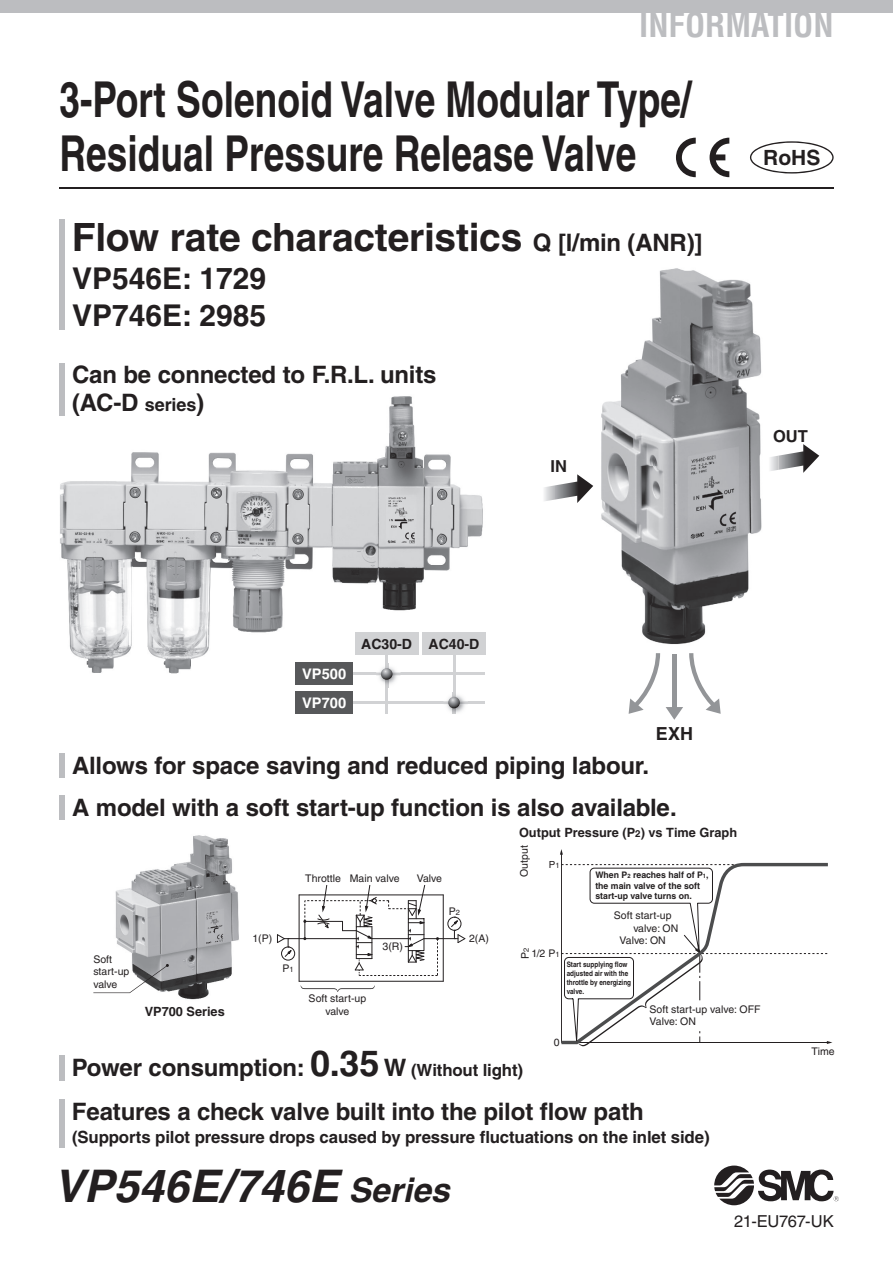
<style>
.page{position:relative;width:893px;height:1263px;background:#fff}
.page>*{position:absolute;margin:0;border:0;box-sizing:border-box;transform-origin:0 0}
.t1{font:700 49.5px/54px "Helvetica";color:#231f20;scale:.75 1}
.t2{font:italic 700 45px "Helvetica";color:#231f20}
.t3{font:700 39px "Helvetica";letter-spacing:-.005em;color:#231f20}
.t4{font:700 condensed 33px "Helvetica";color:#bcbdc0}
.t5{font:700 30px/37.5px "Helvetica";color:#231f20}
.t6{font:700 24px/41.4px "Helvetica";letter-spacing:-.01em;color:#231f20}
.t7{font:700 21px "Helvetica";color:#231f20}
.t8{font:700 18px "Helvetica";color:#231f20}
.t9{font:700 16.8px "Helvetica";letter-spacing:-.005em;color:#231f20}
.t10{font:16.5px "Helvetica";letter-spacing:-.02em;color:#231f20}
.t11{font:700 16.5px "Helvetica";color:#231f20}
.t12{font:700 14.7px/29px "Helvetica";color:#fff}
.t13{font:700 14.1px "Helvetica";color:#231f20}
.t14{font:700 12.75px "Helvetica";color:#231f20}
.t15{font:10.5px/12.6px "Helvetica";color:#231f20}
.t16{font:9.75px "Helvetica";color:#231f20}
.t17{font:700 9px/10.5px "Helvetica";color:#231f20}
.t18{font:700 7.5px/9px "Helvetica";color:#231f20;scale:.85 1}
.s1{font-size:24px}
.s2{font-size:18px}
.s3{font-size:9.75px}
.s4{font-size:7.5px}
.s5{font-size:6px}
.s6{font-size:36px}
.s7{font-size:16.8px}
.s8{font-size:33.75px}
</style>
<div class="page">
<hr style="left:424px;top:938px;width:34px;height:1px;background:#231f20">
<hr style="left:284px;top:938px;width:72px;height:1px;background:#231f20">
<hr style="left:299px;top:895px;width:1px;height:86px;background:#231f20">
<hr style="left:443px;top:895px;width:1px;height:86px;background:#231f20">
<hr style="left:299px;top:981px;width:144px;height:1px;background:#231f20">
<hr style="left:299px;top:895px;width:144px;height:1px;background:#231f20">
<div style="left:281px;top:947px;width:14px;height:13px;border:1px solid #231f20;border-radius:50%"></div>
<div style="left:447px;top:917px;width:14px;height:14px;border:1px solid #231f20;border-radius:50%"></div>
<svg style="left:277px;top:934px;width:19px;height:23px"></svg>
<svg style="left:450px;top:917px;width:15px;height:26px"></svg>
<svg style="left:300px;top:986px;width:75px;height:6px"></svg>
<svg style="left:303px;top:885px;width:136px;height:91px"></svg>
<img style="left:601px;top:268px;width:177px;height:376px">
<img style="left:59px;top:396px;width:426px;height:285px">
<hr style="left:305px;top:673px;width:179px;height:2px;background:#d1d2d4">
<hr style="left:305px;top:702px;width:179px;height:2px;background:#d1d2d4">
<hr style="left:385px;top:646px;width:3px;height:68px;background:#d1d2d4">
<hr style="left:453px;top:646px;width:2px;height:68px;background:#d1d2d4">
<div style="left:295px;top:663px;width:58px;height:22px;background:#57585a"></div>
<div style="left:295px;top:692px;width:58px;height:22px;background:#57585a"></div>
<img style="left:376px;top:664px;width:24px;height:4px">
<img style="left:385px;top:664px;width:3px;height:4px">
<svg style="left:376px;top:668px;width:24px;height:20px"></svg>
<img style="left:443px;top:692px;width:24px;height:22px">
<img style="left:443px;top:702px;width:24px;height:2px">
<img style="left:453px;top:692px;width:2px;height:22px">
<svg style="left:448px;top:697px;width:12px;height:11px"></svg>
<div style="left:355px;top:632px;width:63px;height:23px;background:#d1d2d4"></div>
<div style="left:422px;top:632px;width:64px;height:23px;background:#d1d2d4"></div>
<img style="left:544px;top:485px;width:11px;height:16px">
<img style="left:555px;top:474px;width:38px;height:29px">
<img style="left:778px;top:444px;width:41px;height:29px">
<img style="left:768px;top:456px;width:10px;height:16px">
<hr style="left:59px;top:188px;width:774px;height:1px;background:#231f20">
<svg style="left:689px;top:653px;width:31px;height:61px"></svg>
<svg style="left:628px;top:653px;width:55px;height:67px"></svg>
<div style="left:59px;top:754px;width:6px;height:24px;background:#bcbdc0"></div>
<div style="left:59px;top:795px;width:6px;height:25px;background:#bcbdc0"></div>
<div style="left:59px;top:219px;width:6px;height:110px;background:#bcbdc0"></div>
<div style="left:59px;top:363px;width:6px;height:52px;background:#bcbdc0"></div>
<div style="left:59px;top:1056px;width:6px;height:25px;background:#bcbdc0"></div>
<div style="left:59px;top:1100px;width:6px;height:48px;background:#bcbdc0"></div>
<svg style="left:676px;top:138px;width:19px;height:39px"></svg>
<svg style="left:709px;top:138px;width:20px;height:39px"></svg>
<svg style="left:750px;top:141px;width:83px;height:33px"></svg>
<img style="left:109px;top:835px;width:130px;height:165px">
<svg style="left:93px;top:964px;width:76px;height:29px"></svg>
<hr style="left:561px;top:854px;width:1px;height:189px;background:#231f20">
<svg style="left:560px;top:849px;width:3px;height:6px"></svg>
<svg style="left:561px;top:864px;width:271px;height:183px"></svg>
<div style="left:0;top:0;width:892px;height:13px;background:#bcbdc0"></div>
<svg style="left:714px;top:1166px;width:124px;height:39px"></svg>
<h3 class="t4" style="left:639px;top:8px;width:196px">INFORMATION</h3>
<h1 class="t1" style="left:59px;top:78px;width:844px">3-Port Solenoid Valve Modular Type/<br>Residual Pressure Release Valve</h1>
<h3 class="t3" style="left:72px;top:224px;width:632px">Flow rate characteristics <span class="s1">Q [l/min (ANR)]</span></h3>
<p class="t5" style="left:72px;top:263px;width:195px">VP546E: 1729<br>VP746E: 2985</p>
<p class="t6" style="left:72px;top:363px;width:366px;line-height:28.5px">Can be connected to F.R.L. units (AC-D <span class="s2">series</span>)</p>
<p class="t11" style="left:550px;top:461px;width:18px">IN</p>
<p class="t7" style="left:763px;top:150px;width:59px">RoHS</p>
<p class="t11" style="left:773px;top:430px;width:36px">OUT</p>
<p class="t12" style="left:302px;top:661px;width:45px">VP500<br>VP700</p>
<p class="t13" style="left:361px;top:639px;width:120px">AC30-D AC40-D</p>
<p class="t8" style="left:656px;top:727px;width:39px">EXH</p>
<p class="t6" style="left:72px;top:748px;width:606px">Allows for space saving and reduced piping labour.<br>A model with a soft start-up function is also available.</p>
<p class="t15" style="left:305px;top:873px;width:96px">Throttle Main valve</p>
<p class="t15" style="left:417px;top:873px;width:27px">Valve</p>
<p class="t14" style="left:519px;top:828px;width:219px">Output Pressure (P<span class="s3">2</span>) vs Time Graph</p>
<p class="t15" style="left:519px;top:877px;width:33px;rotate:-90deg">Output</p>
<p class="t16" style="left:549px;top:861px;width:12px">P<span class="s4">1</span></p>
<p class="t17" style="left:595px;top:871px;width:115px">When P<span class="s5">2</span> reaches half of P<span class="s5">1</span>, the main valve of the soft start-up valve turns on.</p>
<p class="t15" style="left:93px;top:954px;width:38px">Soft start-up valve</p>
<p class="t14" style="left:145px;top:1007px;width:82px">VP700 Series</p>
<p class="t15" style="left:252px;top:934px;width:21px">1(P)</p>
<p class="t15" style="left:282px;top:963px;width:13px">P<span class="s4">1</span></p>
<p class="t15" style="left:308px;top:993px;width:59px;text-align:center">Soft start-up valve</p>
<p class="t15" style="left:382px;top:941px;width:22px">3(R)</p>
<p class="t15" style="left:449px;top:906px;width:13px">P<span class="s4">2</span></p>
<p class="t15" style="left:469px;top:934px;width:21px">2(A)</p>
<p class="t15" style="left:520px;top:959px;width:13px;rotate:-90deg">P<span class="s4">2</span></p>
<p class="t15" style="left:531px;top:948px;width:30px">1/2 P<span class="s4">1</span></p>
<p class="t15" style="left:614px;top:910px;width:59px">Soft start-up</p>
<p class="t15" style="left:633px;top:923px;width:47px">valve: ON</p>
<p class="t15" style="left:619px;top:935px;width:48px">Valve: ON</p>
<p class="t18" style="left:566px;top:961px;width:77px">Start supplying flow adjusted air with the throttle by energizing valve.</p>
<p class="t15" style="left:649px;top:1004px;width:112px">Soft start-up valve: OFF<br>Valve: ON</p>
<p class="t15" style="left:553px;top:1037px;width:7px">0</p>
<p class="t6" style="left:72px;top:1049px;width:573px;line-height:43.8px">Power consumption: <span class="s6">0.35</span> W <span class="s7">(Without light)<br></span>Features a check valve built into the pilot flow path</p>
<p class="t9" style="left:72px;top:1131px;width:639px">(Supports pilot pressure drops caused by pressure fluctuations on the inlet side)</p>
<h2 class="t2" style="left:54px;top:1170px;width:397px">VP546E/746E <span class="s8">Series</span></h2>
<p class="t15" style="left:811px;top:1046px;width:25px">Time</p>
<p class="t10" style="left:734px;top:1216px;width:101px">21-EU767-UK</p>
</div>
